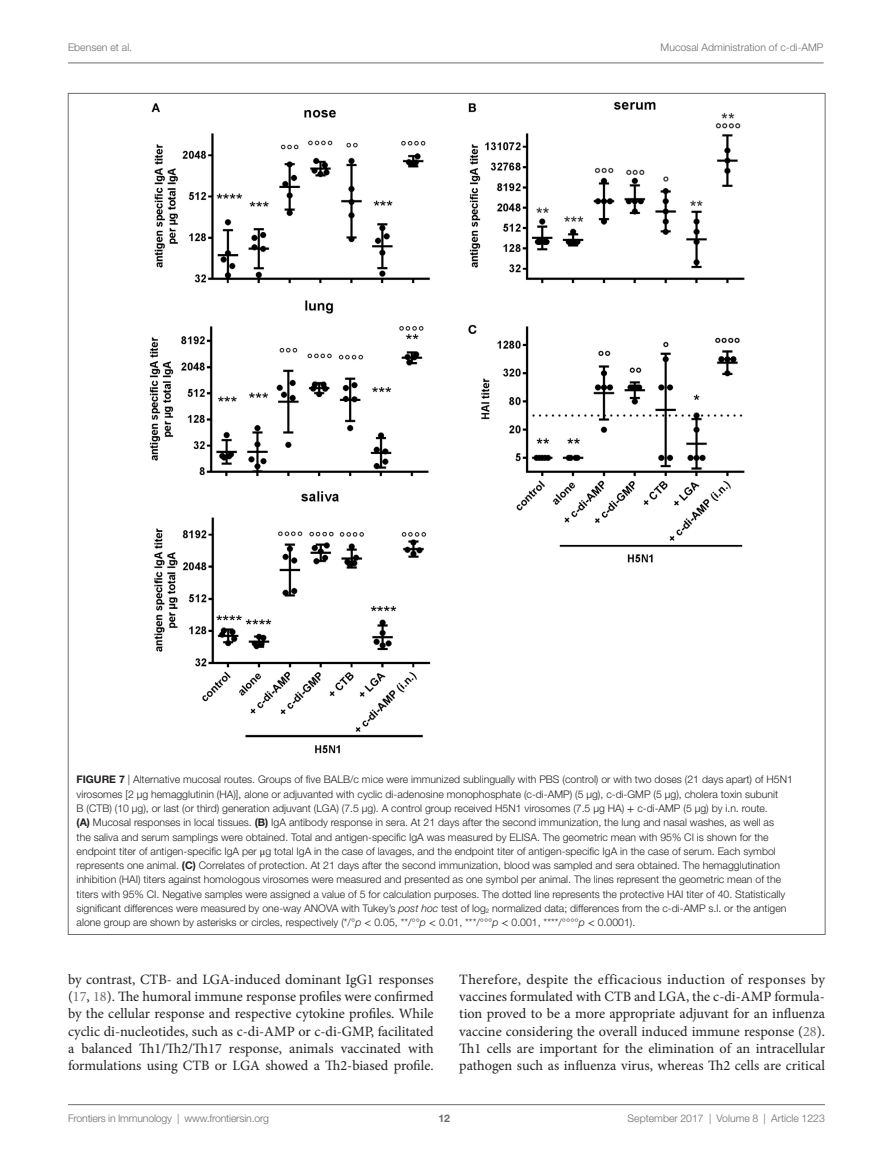
<style>
.page{position:relative;width:893px;height:1170px;background:#fff}
.page>*{position:absolute;margin:0;border:0;box-sizing:border-box;transform-origin:0 0}
.t1{font:14.25px/17.2px "Minion Pro";color:#231f20;text-align:justify}
.t2{font:300 10.5px/14.2px "Helvetica Neue LT Std";color:#231f20}
.t3{font:300 10.5px "Helvetica Neue LT Std";color:#6c6d70}
.t4{font:700 10.5px "Helvetica Neue LT Std";color:#6c6d70}
.s1{font-weight:700}
.s2{font-family:"STIX General";font-weight:400}
.s3{font-style:italic}
.s4{color:#6c6d70}
</style>
<div class="page">
<img style="left:149px;top:102px;width:595px;height:651px">
<hr style="left:68px;top:63px;width:756px;height:1px;background:#6c6d70">
<hr style="left:68px;top:1104px;width:757px;height:1px;background:#6c6d70">
<p class="t3" style="left:68px;top:41px;width:66px">Ebensen et al.</p>
<p class="t3" style="left:661px;top:41px;width:164px">Mucosal Administration of c-di-AMP</p>
<p class="t2" style="left:77px;top:772px;width:718px"><span class="s1">FIG URE 7</span> | Alternative mucosal routes. Groups of five BALB/c mice were immunized sublingually with PBS (control) or with two doses (21 days apart) of H5N1 virosomes [2 µg hemagglutinin (HA)], alone or adjuvanted with cyclic di-adenosine monophosphate (c-di-AMP) (5 µg), c-di-GMP (5 µg), cholera toxin subunit<br>B (CTB) (10 µg), or last (or third) generation adjuvant (LGA) (7.5 µg). A control group received H5N1 virosomes (7.5 µg HA) <span class="s2">+</span> c-di-AMP (5 µg) by i.n. route.<br><span class="s1">(A)</span> Mucosal responses in local tissues. <span class="s1">(B)</span> IgA antibody response in sera. At 21 days after the second immunization, the lung and nasal washes, as well as<br>the saliva and serum samplings were obtained. Total and antigen-specific IgA was measured by ELISA. The geometric mean with 95% CI is shown for the endpoint titer of antigen-specific IgA per <span class="s2">μ</span>g total IgA in the case of lavages, and the endpoint titer of antigen-specific IgA in the case of serum. Each symbol represents one animal. <span class="s1">(C)</span> Correlates of protection. At 21 days after the second immunization, blood was sampled and sera obtained. The hemagglutination inhibition (HAI) titers against homologous virosomes were measured and presented as one symbol per animal. The lines represent the geometric mean of the titers with 95% CI. Negative samples were assigned a value of 5 for calculation purposes. The dotted line represents the protective HAI titer of 40. Statistically significant differences were measured by one-way ANOVA with Tukey’s <span class="s3">post hoc</span> test of log<sub>2</sub> normalized data; differences from the c-di-AMP s.l. or the antigen alone group are shown by asterisks or circles, respectively (*/°<span class="s3">p</span> <span class="s2">&lt;</span> 0.05, **/°°<span class="s3">p</span> <span class="s2">&lt;</span> 0.01, ***/°°°<span class="s3">p</span> <span class="s2">&lt;</span> 0.001, ****/°°°°<span class="s3">p</span> <span class="s2">&lt;</span> 0.0001).</p>
<p class="t1" style="left:68px;top:970px;width:367px">by contrast, CTB- and LGA-induced dominant IgG1 responses (<span class="s4">17</span>, <span class="s4">18</span>). The humoral immune response profiles were confirmed by the cellular response and respective cytokine profiles. While cyclic di-nucleotides, such as c-di-AMP or c-di-GMP, facilitated a balanced Th1/Th2/Th17 response, animals vaccinated with formulations using CTB or LGA showed a Th2-biased profile.</p>
<p class="t1" style="left:459px;top:970px;width:367px">Therefore, despite the efficacious induction of responses by vaccines formulated with CTB and LGA, the c-di-AMP formula&shy;tion proved to be a more appropriate adjuvant for an influenza vaccine considering the overall induced immune response (<span class="s4">28</span>).<br>Th1 cells are important for the elimination of an intracellular pathogen such as influenza virus, whereas Th2 cells are critical</p>
<p class="t3" style="left:68px;top:1111px;width:203px">Frontiers in Immunology | www.frontiersin.org</p>
<p class="t3" style="left:628px;top:1111px;width:199px">September 2017 | Volume 8 | Article 1223</p>
<p class="t4" style="left:439px;top:1111px;width:13px">12</p>
</div>
